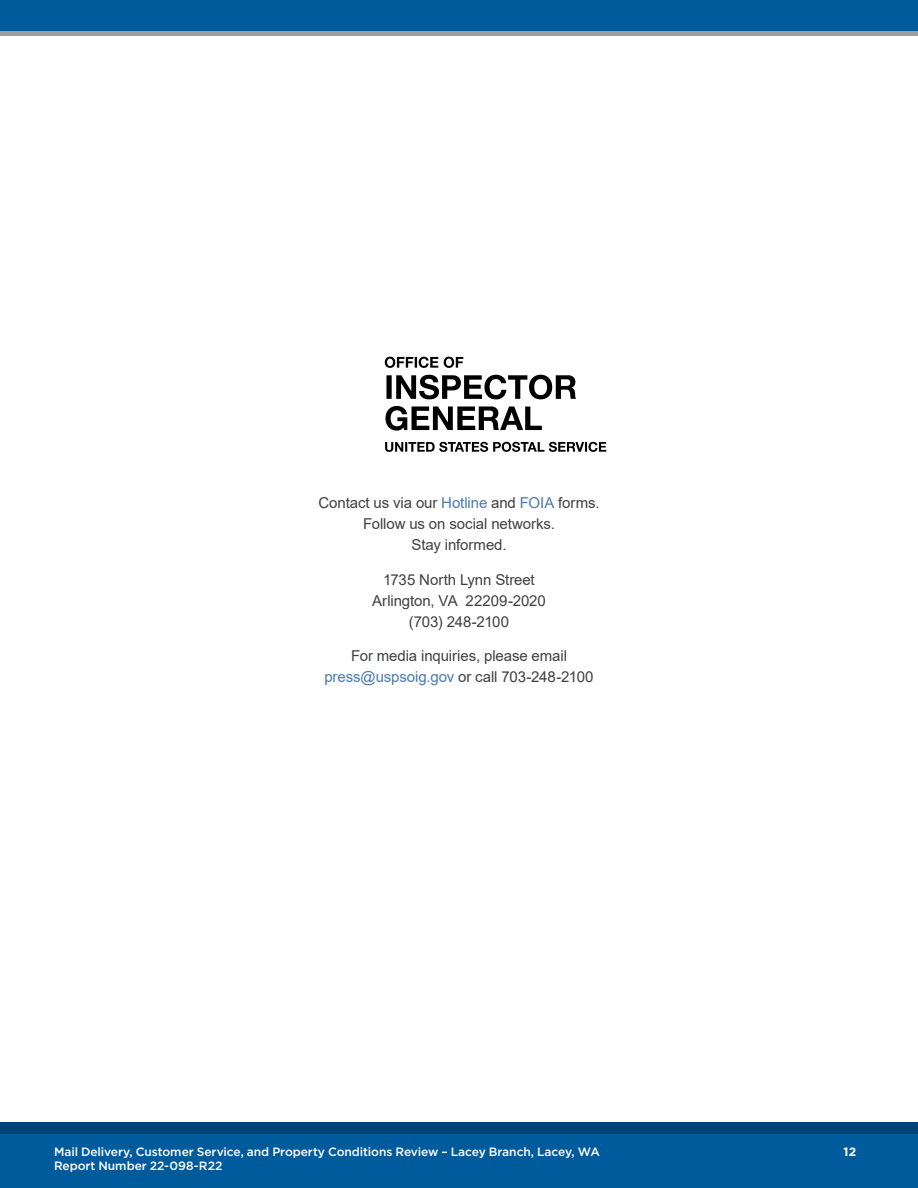
<style>
.page{position:relative;width:918px;height:1188px;background:#fff}
.page>*{position:absolute;margin:0;border:0;box-sizing:border-box;transform-origin:0 0}
.t1{font:15px/21px "Arial";letter-spacing:-.005em;color:#403f41;text-align:center}
.t2{font:500 12px/13.5px "Gotham";letter-spacing:-.005em;color:#fff}
.t3{font:700 12px "Gotham";color:#fff}
.s1{color:#477ab2}
</style>
<div class="page">
<svg style="left:385px;top:442px;width:221px;height:10px"></svg>
<svg style="left:385px;top:406px;width:157px;height:25px"></svg>
<svg style="left:386px;top:375px;width:190px;height:24px"></svg>
<svg style="left:385px;top:357px;width:78px;height:11px"></svg>
<div style="left:0;top:1122px;width:918px;height:66px;background:#005b9d"></div>
<div style="left:0;top:1122px;width:918px;height:12px;background:#004476"></div>
<div style="left:0;top:0;width:918px;height:31px;background:#005b9d"></div>
<hr style="left:0;top:32px;width:918px;height:4px;background:#9e9e9e">
<p class="t1" style="left:318px;top:493px;width:283px">Contact us via our <span class="s1">Hotline</span> and <span class="s1">FOIA</span> forms.<br>Follow us on social networks.<br>Stay informed.</p>
<p class="t1" style="left:372px;top:569px;width:175px">1735 North Lynn Street<br>Arlington, VA 22209-2020 (703) 248-2100</p>
<p class="t1" style="left:324px;top:646px;width:271px">For media inquiries, please email <span class="s1">press@uspsoig.gov</span> or call 703-248-2100</p>
<p class="t2" style="left:54px;top:1145px;width:547px">Mail Delivery, Customer Service, and Property Conditions Review – Lacey Branch, Lacey, WA<br>Report Number 22-098-R22</p>
<p class="t3" style="left:844px;top:1145px;width:14px">12</p>
</div>
